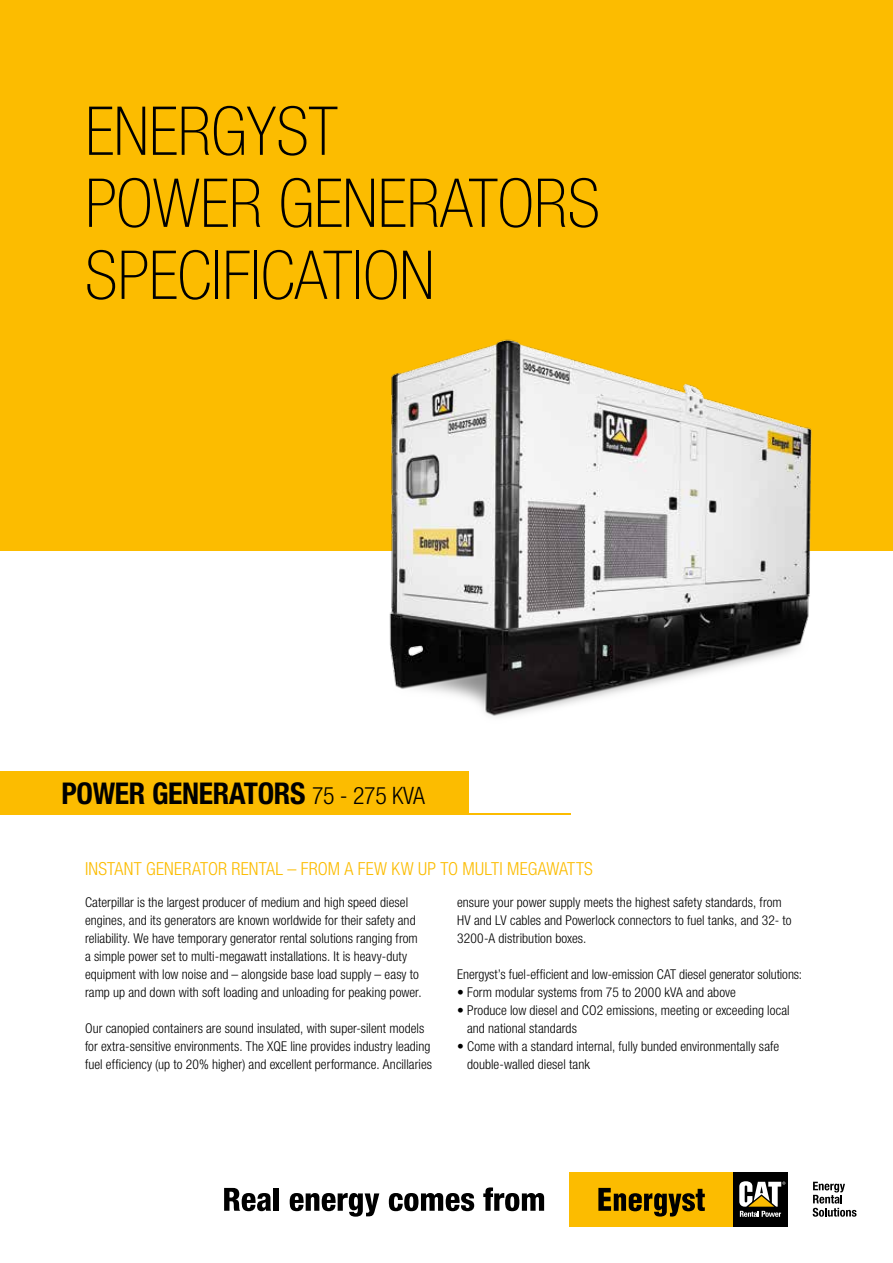
<style>
.page{position:relative;width:893px;height:1263px;background:#fff}
.page>*{position:absolute;margin:0;border:0;box-sizing:border-box;transform-origin:0 0}
.t1{font:100 condensed 67.5px/72px "Helvetica Neue LT Std";color:#000}
.t2{font:700 condensed 30px "Helvetica Neue LT Std";letter-spacing:-.01em;color:#000}
.t3{font:300 condensed 18px "Helvetica Neue LT Std";letter-spacing:.01em;color:#fcbc00}
.t4{font:300 condensed 13.5px/18px "Helvetica Neue LT Std";letter-spacing:.005em;color:#000}
.s1{font-weight:300;font-size:24px}
</style>
<div class="page">
<div style="left:569px;top:1172px;width:164px;height:54px;background:#fcbc00"></div>
<svg style="left:598px;top:1188px;width:107px;height:28px"></svg>
<div style="left:733px;top:1172px;width:55px;height:54px;background:#000"></div>
<svg style="left:739px;top:1181px;width:46px;height:36px"></svg>
<svg style="left:224px;top:1188px;width:47px;height:23px"></svg>
<div style="left:274px;top:1188px;width:5px;height:23px;background:#000"></div>
<svg style="left:290px;top:1193px;width:89px;height:23px"></svg>
<svg style="left:389px;top:1193px;width:85px;height:18px"></svg>
<svg style="left:483px;top:1187px;width:61px;height:24px"></svg>
<svg style="left:813px;top:1182px;width:43px;height:35px"></svg>
<div style="left:0;top:0;width:893px;height:551px;background:#fcbc00"></div>
<div style="left:0;top:772px;width:469px;height:43px;background:#fcbc00"></div>
<hr style="left:0;top:813px;width:571px;height:2px;background:#fcbc00">
<img style="left:320px;top:339px;width:492px;height:433px">
<h1 class="t1" style="left:85px;top:95px;width:517px">ENERGYST<br>POWER GENERATORS<br>SPECIFICATION</h1>
<h2 class="t2" style="left:61px;top:776px;width:365px">POWER GENERATORS <span class="s1">75 - 275 KVA</span></h2>
<h3 class="t3" style="left:85px;top:858px;width:509px">INSTANT GENERATOR RENTAL – FROM A FEW KW UP TO MULTI MEGAWATTS</h3>
<p class="t4" style="left:85px;top:893px;width:338px">Caterpillar is the largest producer of medium and high speed diesel engines, and its generators are known worldwide for their safety and reliability. We have temporary generator rental solutions ranging from a simple power set to multi-megawatt installations. It is heavy-duty equipment with low noise and – alongside base load supply – easy to ramp up and down with soft loading and unloading for peaking power.</p>
<p class="t4" style="left:85px;top:1019px;width:349px">Our canopied containers are sound insulated, with super-silent models for extra-sensitive environments. The XQE line provides industry leading fuel efficiency (up to 20% higher) and excellent performance. Ancillaries</p>
<p class="t4" style="left:457px;top:893px;width:336px">ensure your power supply meets the highest safety standards, from<br>HV and LV cables and Powerlock connectors to fuel tanks, and 32- to<br>3200-A distribution boxes.</p>
<p class="t4" style="left:457px;top:965px;width:347px">Energyst’s fuel-efficient and low-emission CAT diesel generator solutions:</p>
<p class="t4" style="left:457px;top:983px;width:280px">• Form modular systems from 75 to 2000 kVA and above</p>
<p class="t4" style="left:467px;top:1001px;width:324px;text-indent:-10px">• Produce low diesel and CO2 emissions, meeting or exceeding local and national standards</p>
<p class="t4" style="left:467px;top:1037px;width:313px;text-indent:-10px">• Come with a standard internal, fully bunded environmentally safe double-walled diesel tank</p>
</div>
